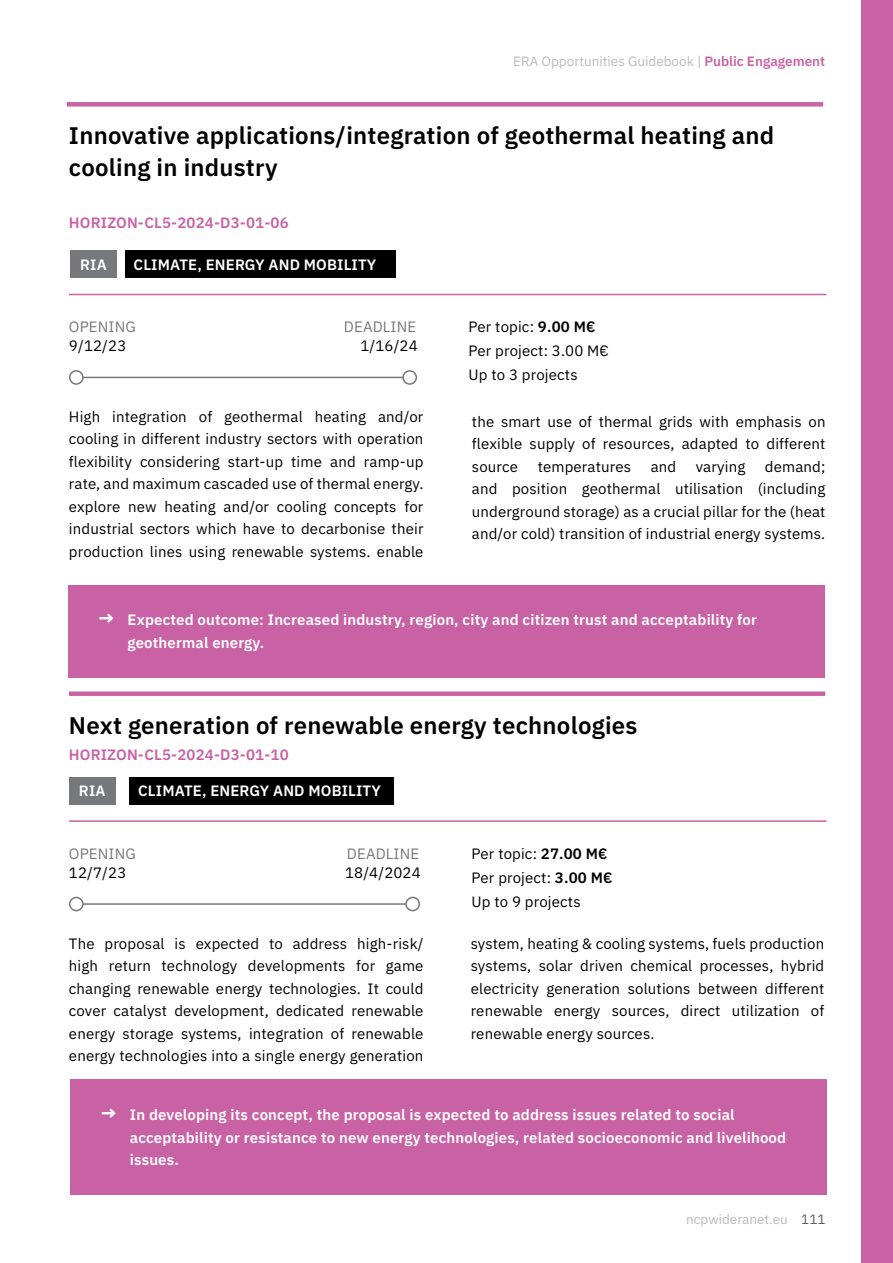
<style>
.page{position:relative;width:893px;height:1263px;background:#fff}
.page>*{position:absolute;margin:0;border:0;box-sizing:border-box;transform-origin:0 0}
.t1{font:600 24px/31.5px "IBM Plex Sans";letter-spacing:.01em;color:#000}
.t2{font:15px/22.5px "IBM Plex Sans";letter-spacing:.01em;color:#000;text-align:justify}
.t3{font:600 15px/22.5px "IBM Plex Sans";letter-spacing:.01em;color:#fff}
.t4{font:600 15px "IBM Plex Sans";letter-spacing:.01em;color:#c862a5}
.t5{font:15px "IBM Plex Sans";letter-spacing:.01em;color:#77787b}
.t6{font:13.5px "IBM Plex Sans";color:#b8babc}
.t7{font:13.5px "IBM Plex Sans";color:#5d5d60}
.s1{font-weight:600;color:#c862a5}
.s2{font-weight:600}
.s3{font-weight:700;font-size:19.5px}
</style>
<div class="page">
<div style="left:861px;top:0;width:32px;height:1263px;background:#c862a5"></div>
<hr style="left:69px;top:377px;width:346px;height:1px;background:#77787b">
<div style="left:70px;top:371px;width:13px;height:13px;background:#fff;border-radius:50%"></div>
<div style="left:69px;top:370px;width:15px;height:15px;border:2px solid #77787b;border-radius:50%"></div>
<div style="left:403px;top:371px;width:13px;height:13px;background:#fff;border-radius:50%"></div>
<div style="left:402px;top:370px;width:15px;height:15px;border:2px solid #77787b;border-radius:50%"></div>
<div style="left:68px;top:585px;width:757px;height:93px;background:#c862a5"></div>
<hr style="left:69px;top:294px;width:757px;height:1px;background:#c862a5">
<div style="left:67px;top:102px;width:756px;height:5px;background:#c862a5"></div>
<div style="left:70px;top:251px;width:47px;height:27px;background:#77787b"></div>
<div style="left:125px;top:251px;width:270px;height:27px;background:#000"></div>
<hr style="left:69px;top:903px;width:346px;height:2px;background:#77787b">
<div style="left:70px;top:897px;width:13px;height:14px;background:#fff;border-radius:50%"></div>
<div style="left:69px;top:897px;width:15px;height:14px;border:2px solid #77787b;border-radius:50%"></div>
<div style="left:406px;top:897px;width:13px;height:14px;background:#fff;border-radius:50%"></div>
<div style="left:405px;top:897px;width:15px;height:14px;border:2px solid #77787b;border-radius:50%"></div>
<div style="left:70px;top:1080px;width:757px;height:115px;background:#c862a5"></div>
<div style="left:69px;top:777px;width:47px;height:28px;background:#77787b"></div>
<hr style="left:69px;top:820px;width:757px;height:2px;background:#c862a5">
<div style="left:69px;top:691px;width:756px;height:5px;background:#c862a5"></div>
<div style="left:130px;top:777px;width:264px;height:28px;background:#000"></div>
<p class="t6" style="left:513px;top:51px;width:313px">ERA Opportunities Guidebook | <span class="s1">Public Engagement</span></p>
<h1 class="t1" style="left:69px;top:118px;width:707px">Innovative applications/integration of geothermal heating and cooling in industry</h1>
<p class="t4" style="left:69px;top:211px;width:221px">HORIZON-CL5-2024-D3-01-06</p>
<p class="t3" style="left:80px;top:252px;width:28px">RIA</p>
<p class="t3" style="left:134px;top:252px;width:244px">CLIMATE, ENERGY AND MOBILITY</p>
<p class="t5" style="left:69px;top:315px;width:68px">OPENING</p>
<p class="t2" style="left:69px;top:333px;width:59px">9/12/23</p>
<p class="t2" style="left:360px;top:333px;width:59px">1/16/24</p>
<p class="t5" style="left:344px;top:315px;width:74px">DEADLINE</p>
<p class="t2" style="left:69px;top:404px;width:356px">High integration of geothermal heating and/or cooling in different industry sectors with operation flexibility considering start-up time and ramp-up rate, and maximum cascaded use of thermal energy. explore new heating and/or cooling concepts for industrial sectors which have to decarbonise their production lines using renewable systems. enable</p>
<p class="t2" style="left:469px;top:314px;width:142px;line-height:24px;text-align:left">Per topic: <span class="s2">9.00 M€<br></span>Per project: 3.00 M€<br>Up to 3 projects</p>
<p class="t2" style="left:472px;top:409px;width:355px">the smart use of thermal grids with emphasis on flexible supply of resources, adapted to different source</p>
<p class="t2" style="left:472px;top:454px;width:355px;text-indent:293px">demand; and position geothermal utilisation (including underground storage) as a crucial pillar for the (heat and/or cold) transition of industrial energy systems.</p>
<p class="t2" style="left:538px;top:454px;width:95px">temperatures</p>
<p class="t2" style="left:651px;top:454px;width:27px">and</p>
<p class="t2" style="left:696px;top:454px;width:51px">varying</p>
<p class="t3" style="left:128px;top:608px;width:631px;text-indent:-30px"><span class="s3">→</span> Expected outcome: Increased industry, region, city and citizen trust and acceptability for geothermal energy.</p>
<h1 class="t1" style="left:69px;top:707px;width:570px">Next generation of renewable energy technologies</h1>
<p class="t4" style="left:69px;top:743px;width:221px">HORIZON-CL5-2024-D3-01-10</p>
<p class="t3" style="left:79px;top:778px;width:28px">RIA</p>
<p class="t3" style="left:138px;top:778px;width:244px">CLIMATE, ENERGY AND MOBILITY</p>
<p class="t5" style="left:69px;top:842px;width:68px">OPENING</p>
<p class="t2" style="left:69px;top:860px;width:59px">12/7/23</p>
<p class="t2" style="left:345px;top:860px;width:77px">18/4/2024</p>
<p class="t5" style="left:347px;top:842px;width:74px">DEADLINE</p>
<p class="t2" style="left:69px;top:931px;width:356px">The proposal is expected to address high-risk/ high return technology developments for game changing renewable energy technologies. It could cover catalyst development, dedicated renewable energy storage systems, integration of renewable energy technologies into a single energy generation</p>
<p class="t2" style="left:472px;top:840px;width:142px;line-height:24px;text-align:left">Per topic: <span class="s2">27.00 M€<br></span>Per project: <span class="s2">3.00 M€<br></span>Up to 9 projects</p>
<p class="t2" style="left:471px;top:931px;width:355px">system, heating &amp; cooling systems, fuels production systems, solar driven chemical processes, hybrid electricity generation solutions between different renewable energy sources, direct utilization of renewable energy sources.</p>
<p class="t3" style="left:130px;top:1102px;width:658px;text-indent:-30px"><span class="s3">→</span> In developing its concept, the proposal is expected to address issues related to social acceptability or resistance to new energy technologies, related socioeconomic and livelihood issues.</p>
<p class="t6" style="left:686px;top:1208px;width:103px">ncpwideranet.eu</p>
<p class="t7" style="left:801px;top:1208px;width:26px">111</p>
</div>
